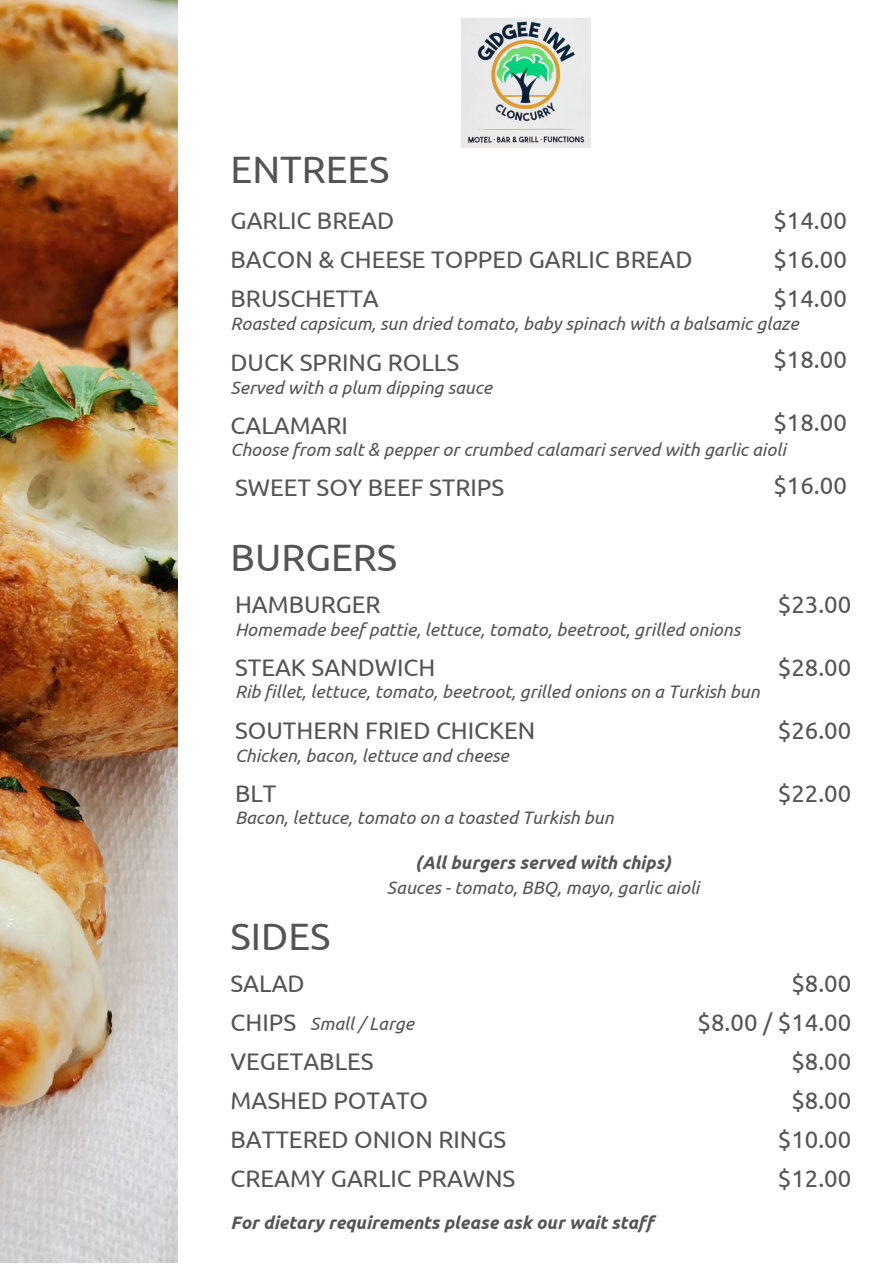
<style>
.page{position:relative;width:893px;height:1264px;background:#fff}
.page>*{position:absolute;margin:0;border:0;box-sizing:border-box;transform-origin:0 0}
.t1{font:38.1px "Ubuntu";color:#545454}
.t2{font:24px "Ubuntu";color:#545454}
.t3{font:italic 18px "Ubuntu";color:#545454}
.t4{font:italic 700 18px "Ubuntu";color:#545454}
</style>
<div class="page">
<img style="left:0;top:0;width:178px;height:1262px">
<img style="left:462px;top:19px;width:128px;height:129px">
<p class="t1" style="left:230px;top:148px;width:160px">ENTREES</p>
<p class="t2" style="left:230px;top:207px;width:165px">GARLIC BREAD</p>
<p class="t2" style="left:230px;top:246px;width:463px">BACON &amp; CHEESE TOPPED GARLIC BREAD</p>
<p class="t2" style="left:230px;top:285px;width:150px">BRUSCHETTA</p>
<p class="t2" style="left:773px;top:207px;width:75px">$14.00</p>
<p class="t2" style="left:773px;top:246px;width:75px">$16.00</p>
<p class="t2" style="left:773px;top:285px;width:75px">$14.00</p>
<p class="t3" style="left:230px;top:313px;width:569px">Roasted capsicum, sun dried tomato, baby spinach with a balsamic glaze</p>
<p class="t2" style="left:230px;top:348px;width:230px">DUCK SPRING ROLLS</p>
<p class="t3" style="left:230px;top:377px;width:263px">Served with a plum dipping sauce</p>
<p class="t2" style="left:230px;top:411px;width:119px">CALAMARI</p>
<p class="t2" style="left:773px;top:345px;width:75px">$18.00</p>
<p class="t2" style="left:773px;top:409px;width:75px">$18.00</p>
<p class="t3" style="left:230px;top:439px;width:556px">Choose from salt &amp; pepper or crumbed calamari served with garlic aioli</p>
<p class="t2" style="left:235px;top:474px;width:271px">SWEET SOY BEEF STRIPS</p>
<p class="t2" style="left:773px;top:471px;width:75px">$16.00</p>
<p class="t1" style="left:230px;top:535px;width:168px">BURGERS</p>
<p class="t2" style="left:235px;top:591px;width:147px">HAMBURGER</p>
<p class="t3" style="left:235px;top:619px;width:506px">Homemade beef pattie, lettuce, tomato, beetroot, grilled onions</p>
<p class="t2" style="left:235px;top:653px;width:202px">STEAK SANDWICH</p>
<p class="t3" style="left:235px;top:681px;width:526px">Rib fillet, lettuce, tomato, beetroot, grilled onions on a Turkish bun</p>
<p class="t2" style="left:235px;top:716px;width:302px">SOUTHERN FRIED CHICKEN</p>
<p class="t3" style="left:235px;top:745px;width:275px">Chicken, bacon, lettuce and cheese</p>
<p class="t2" style="left:235px;top:779px;width:43px">BLT</p>
<p class="t3" style="left:235px;top:807px;width:380px">Bacon, lettuce, tomato on a toasted Turkish bun</p>
<p class="t1" style="left:230px;top:914px;width:101px">SIDES</p>
<p class="t4" style="left:415px;top:852px;width:256px">(All burgers served with chips)</p>
<p class="t3" style="left:387px;top:877px;width:314px">Sauces - tomato, BBQ, mayo, garlic aioli</p>
<p class="t2" style="left:777px;top:591px;width:75px">$23.00</p>
<p class="t2" style="left:777px;top:653px;width:75px">$28.00</p>
<p class="t2" style="left:777px;top:716px;width:75px">$26.00</p>
<p class="t2" style="left:777px;top:779px;width:75px">$22.00</p>
<p class="t2" style="left:230px;top:969px;width:76px">SALAD</p>
<p class="t2" style="left:791px;top:969px;width:61px">$8.00</p>
<p class="t3" style="left:310px;top:1012px;width:105px">Small / Large</p>
<p class="t2" style="left:697px;top:1008px;width:155px">$8.00 / $14.00</p>
<p class="t2" style="left:230px;top:1008px;width:67px">CHIPS</p>
<p class="t2" style="left:230px;top:1047px;width:144px">VEGETABLES</p>
<p class="t2" style="left:791px;top:1047px;width:61px">$8.00</p>
<p class="t2" style="left:230px;top:1086px;width:199px">MASHED POTATO</p>
<p class="t2" style="left:791px;top:1086px;width:61px">$8.00</p>
<p class="t2" style="left:230px;top:1125px;width:277px">BATTERED ONION RINGS</p>
<p class="t2" style="left:777px;top:1125px;width:75px">$10.00</p>
<p class="t2" style="left:230px;top:1164px;width:286px">CREAMY GARLIC PRAWNS</p>
<p class="t2" style="left:777px;top:1164px;width:75px">$12.00</p>
<p class="t4" style="left:230px;top:1211px;width:424px">For dietary requirements please ask our wait staff</p>
</div>
